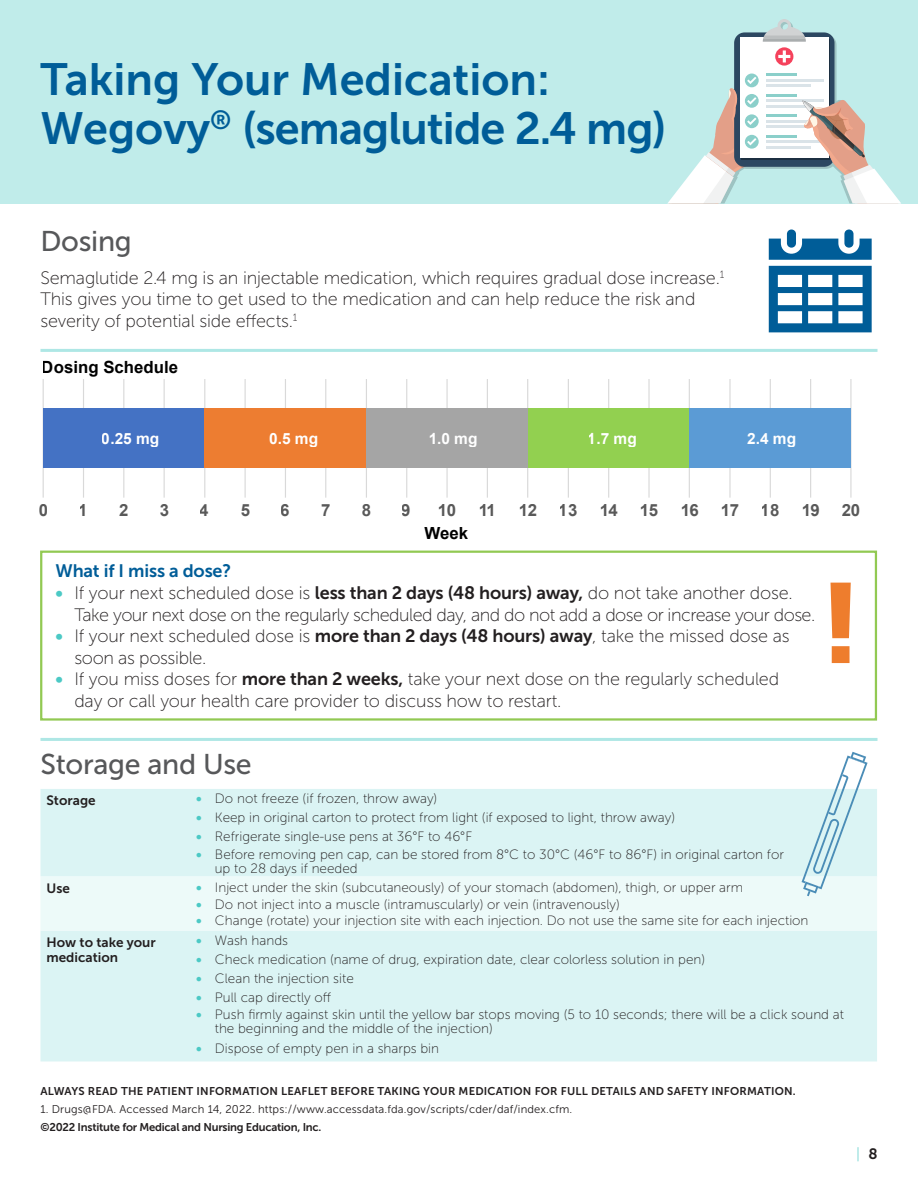
<style>
.page{position:relative;width:918px;height:1188px;background:#fff}
.page>*{position:absolute;margin:0;border:0;box-sizing:border-box;transform-origin:0 0}
.t1{font:112.5px "Museo Sans 900";color:#ee7d2d}
.t2{font:45px/49.5px "Museo Sans 700";color:#005d98}
.t3{font:28.5px "Museo Sans 500";letter-spacing:-.01em;color:#57585a}
.t4{font:18px/21.6px "Museo Sans 100";letter-spacing:-.01em;color:#231f20}
.t5{font:18px/21.6px "Museo Sans 100";letter-spacing:-.03em;color:#231f20}
.Sub_Head{font:18px "Museo Sans 700";letter-spacing:-.01em;color:#005d98}
.t6{font:700 16.8px "Arial";color:#595959}
.t7{font:700 16.8px "Arial";color:#000}
.t8{font:700 15.45px "Arial";color:#fff}
.t9{font:15px "Museo Sans 100";color:#4cc9c5}
.t10{font:13.5px/13.5px "Museo Sans 100";color:#231f20}
.Text_-_no_bullet{font:13.5px/15px "Museo Sans 700";color:#231f20}
.t11{font:11.25px/18px "Museo Sans 300";letter-spacing:.01em;color:#231f20}
.t12{font:11.25px "Museo Sans 700";letter-spacing:.02em;color:#231f20}
.s1{font-family:"Museo Sans 700";color:#4cc9c5}
.s2{font-family:"Museo Sans 700"}
.s3{font-family:"Museo Sans 700";color:#231f20}
</style>
<div class="page">
<div style="left:0;top:0;width:918px;height:204px;background:#c0ecea"></div>
<svg style="left:667px;top:19px;width:234px;height:185px"></svg>
<div style="left:40px;top:789px;width:837px;height:272px;background:#dbf4f4"></div>
<div style="left:40px;top:877px;width:837px;height:54px;background:#edfaf9"></div>
<div style="left:787px;top:229px;width:9px;height:19px;background:#005d98;border-radius:5px"></div>
<svg style="left:769px;top:266px;width:103px;height:66px"></svg>
<div style="left:844px;top:229px;width:10px;height:19px;background:#005d98;border-radius:5px"></div>
<svg style="left:769px;top:239px;width:103px;height:21px"></svg>
<hr style="left:40px;top:349px;width:838px;height:3px;background:#aee7e5">
<hr style="left:40px;top:738px;width:838px;height:3px;background:#aee7e5">
<div style="left:40px;top:551px;width:837px;height:170px;border:2px solid #92c953"></div>
<hr style="left:850px;top:379px;width:2px;height:119px;background:#d9d9d9">
<hr style="left:810px;top:379px;width:1px;height:119px;background:#d9d9d9">
<hr style="left:770px;top:379px;width:1px;height:119px;background:#d9d9d9">
<hr style="left:729px;top:379px;width:2px;height:119px;background:#d9d9d9">
<hr style="left:689px;top:379px;width:1px;height:119px;background:#d9d9d9">
<hr style="left:648px;top:379px;width:2px;height:119px;background:#d9d9d9">
<hr style="left:608px;top:379px;width:1px;height:119px;background:#d9d9d9">
<hr style="left:568px;top:379px;width:1px;height:119px;background:#d9d9d9">
<hr style="left:527px;top:379px;width:1px;height:119px;background:#d9d9d9">
<hr style="left:487px;top:379px;width:1px;height:119px;background:#d9d9d9">
<hr style="left:446px;top:379px;width:2px;height:119px;background:#d9d9d9">
<hr style="left:406px;top:379px;width:1px;height:119px;background:#d9d9d9">
<hr style="left:366px;top:379px;width:1px;height:119px;background:#d9d9d9">
<hr style="left:325px;top:379px;width:1px;height:119px;background:#d9d9d9">
<hr style="left:285px;top:379px;width:1px;height:119px;background:#d9d9d9">
<hr style="left:245px;top:379px;width:1px;height:119px;background:#d9d9d9">
<hr style="left:204px;top:379px;width:1px;height:119px;background:#d9d9d9">
<hr style="left:164px;top:379px;width:1px;height:119px;background:#d9d9d9">
<hr style="left:123px;top:379px;width:1px;height:119px;background:#d9d9d9">
<hr style="left:83px;top:379px;width:1px;height:119px;background:#d9d9d9">
<hr style="left:43px;top:379px;width:1px;height:119px;background:#d9d9d9">
<div style="left:43px;top:409px;width:162px;height:59px;background:#4472c4"></div>
<div style="left:205px;top:409px;width:161px;height:59px;background:#ed7d31"></div>
<div style="left:366px;top:409px;width:162px;height:59px;background:#a5a5a5"></div>
<div style="left:528px;top:409px;width:162px;height:59px;background:#92d050"></div>
<div style="left:690px;top:409px;width:161px;height:59px;background:#5b9bd5"></div>
<svg style="left:802px;top:752px;width:66px;height:144px"></svg>
<h2 class="t2" style="left:40px;top:54px;width:628px">Taking Your Medication:<br>Wegovy<sup>®</sup> (semaglutide 2.4 mg)</h2>
<p class="t3" style="left:40px;top:225px;width:93px">Dosing</p>
<p class="t4" style="left:40px;top:267px;width:685px">Semaglutide 2.4 mg is an injectable medication, which requires gradual dose increase.<sup>1<br></sup>This gives you time to get used to the medication and can help reduce the risk and severity of potential side effects.<sup>1</sup></p>
<p class="t7" style="left:42px;top:356px;width:138px">Dosing Schedule</p>
<p class="t8" style="left:102px;top:428px;width:59px">0.25 mg</p>
<p class="t8" style="left:269px;top:428px;width:50px">0.5 mg</p>
<p class="t8" style="left:429px;top:428px;width:50px">1.0 mg</p>
<p class="t8" style="left:588px;top:428px;width:50px">1.7 mg</p>
<p class="t8" style="left:747px;top:428px;width:50px">2.4 mg</p>
<p class="t6" style="left:38px;top:499px;width:11px">0</p>
<p class="t6" style="left:79px;top:499px;width:11px">1</p>
<p class="t6" style="left:119px;top:499px;width:11px">2</p>
<p class="t6" style="left:160px;top:499px;width:11px">3</p>
<p class="t6" style="left:200px;top:499px;width:11px">4</p>
<p class="t6" style="left:240px;top:499px;width:11px">5</p>
<p class="t6" style="left:281px;top:499px;width:11px">6</p>
<p class="t6" style="left:321px;top:499px;width:11px">7</p>
<p class="t6" style="left:362px;top:499px;width:11px">8</p>
<p class="t6" style="left:402px;top:499px;width:11px">9</p>
<p class="t6" style="left:438px;top:499px;width:20px">10</p>
<p class="t6" style="left:478px;top:499px;width:19px">11</p>
<p class="t6" style="left:518px;top:499px;width:20px">12</p>
<p class="t6" style="left:559px;top:499px;width:20px">13</p>
<p class="t6" style="left:599px;top:499px;width:20px">14</p>
<p class="t6" style="left:640px;top:499px;width:20px">15</p>
<p class="t6" style="left:680px;top:499px;width:20px">16</p>
<p class="t6" style="left:720px;top:499px;width:20px">17</p>
<p class="t6" style="left:761px;top:499px;width:20px">18</p>
<p class="t6" style="left:801px;top:499px;width:20px">19</p>
<p class="t6" style="left:842px;top:499px;width:20px">20</p>
<p class="t7" style="left:425px;top:522px;width:45px">Week</p>
<p class="Sub_Head" style="left:56px;top:561px;width:177px">What if I miss a dose?</p>
<p class="t5" style="left:74px;top:582px;width:742px;text-indent:-19px"><span class="s1">•</span> If your next scheduled dose is <span class="s2">less than 2 days (48 hours) away,</span> do not take another dose.<br>Take your next dose on the regularly scheduled day, and do not add a dose or increase your dose.</p>
<p class="t4" style="left:74px;top:626px;width:717px;text-indent:-19px"><span class="s1">•</span> If your next scheduled dose is <span class="s2">more than 2 days (48 hours) away</span>, take the missed dose as soon as possible.</p>
<p class="t4" style="left:74px;top:669px;width:706px;text-indent:-19px"><span class="s1">•</span> If you miss doses for <span class="s2">more than 2 weeks,</span> take your next dose on the regularly scheduled day or call your health care provider to discuss how to restart.</p>
<p class="t1" style="left:820px;top:560px;width:43px">!</p>
<p class="t3" style="left:40px;top:749px;width:213px">Storage and Use</p>
<p class="Text_-_no_bullet" style="left:46px;top:793px;width:51px">Storage</p>
<p class="t10" style="left:196px;top:792px;width:243px"><span class="s1">•</span> Do not freeze (if frozen, throw away)</p>
<p class="t10" style="left:196px;top:811px;width:481px"><span class="s1">•</span> Keep in original carton to protect from light (if exposed to light, throw away)</p>
<p class="t10" style="left:196px;top:830px;width:278px"><span class="s1">•</span> Refrigerate single-use pens at 36°F to 46°F</p>
<p class="t10" style="left:215px;top:848px;width:571px;text-indent:-19px"><span class="s1">•</span> Before removing pen cap, can be stored from 8°C to 30°C (46°F to 86°F) in original carton for up to 28 days if needed</p>
<p class="Text_-_no_bullet" style="left:46px;top:880px;width:25px">Use</p>
<p class="t10" style="left:196px;top:881px;width:549px"><span class="s1">•</span> Inject under the skin (subcutaneously) of your stomach (abdomen), thigh, or upper arm</p>
<p class="t10" style="left:196px;top:897px;width:425px"><span class="s1">•</span> Do not inject into a muscle (intramuscularly) or vein (intravenously)</p>
<p class="t10" style="left:196px;top:914px;width:614px"><span class="s1">•</span> Change (rotate) your injection site with each injection. Do not use the same site for each injection</p>
<p class="Text_-_no_bullet" style="left:46px;top:934px;width:111px">How to take your medication</p>
<p class="t10" style="left:196px;top:934px;width:94px"><span class="s1">•</span> Wash hands</p>
<p class="t10" style="left:196px;top:953px;width:511px"><span class="s1">•</span> Check medication (name of drug, expiration date, clear colorless solution in pen)</p>
<p class="t10" style="left:196px;top:972px;width:159px"><span class="s1">•</span> Clean the injection site</p>
<p class="t10" style="left:196px;top:991px;width:136px"><span class="s1">•</span> Pull cap directly off</p>
<p class="t10" style="left:215px;top:1008px;width:631px;text-indent:-19px"><span class="s1">•</span> Push firmly against skin until the yellow bar stops moving (5 to 10 seconds; there will be a click sound at the beginning and the middle of the injection)</p>
<p class="t10" style="left:196px;top:1042px;width:245px"><span class="s1">•</span> Dispose of empty pen in a sharps bin</p>
<p class="t12" style="left:40px;top:1085px;width:757px">ALWAYS READ THE PATIENT INFORMATION LEAFLET BEFORE TAKING YOUR MEDICATION FOR FULL DETAILS AND SAFETY INFORMATION.</p>
<p class="t11" style="left:40px;top:1100px;width:533px">1. Drugs@FDA. Accessed March 14, 2022. https://www.accessdata.fda.gov/scripts/cder/daf/index.cfm. <span class="s2">©2022 Institute for Medical and Nursing Education, Inc.</span></p>
<p class="t9" style="left:856px;top:1146px;width:23px">| <span class="s3">8</span></p>
</div>
